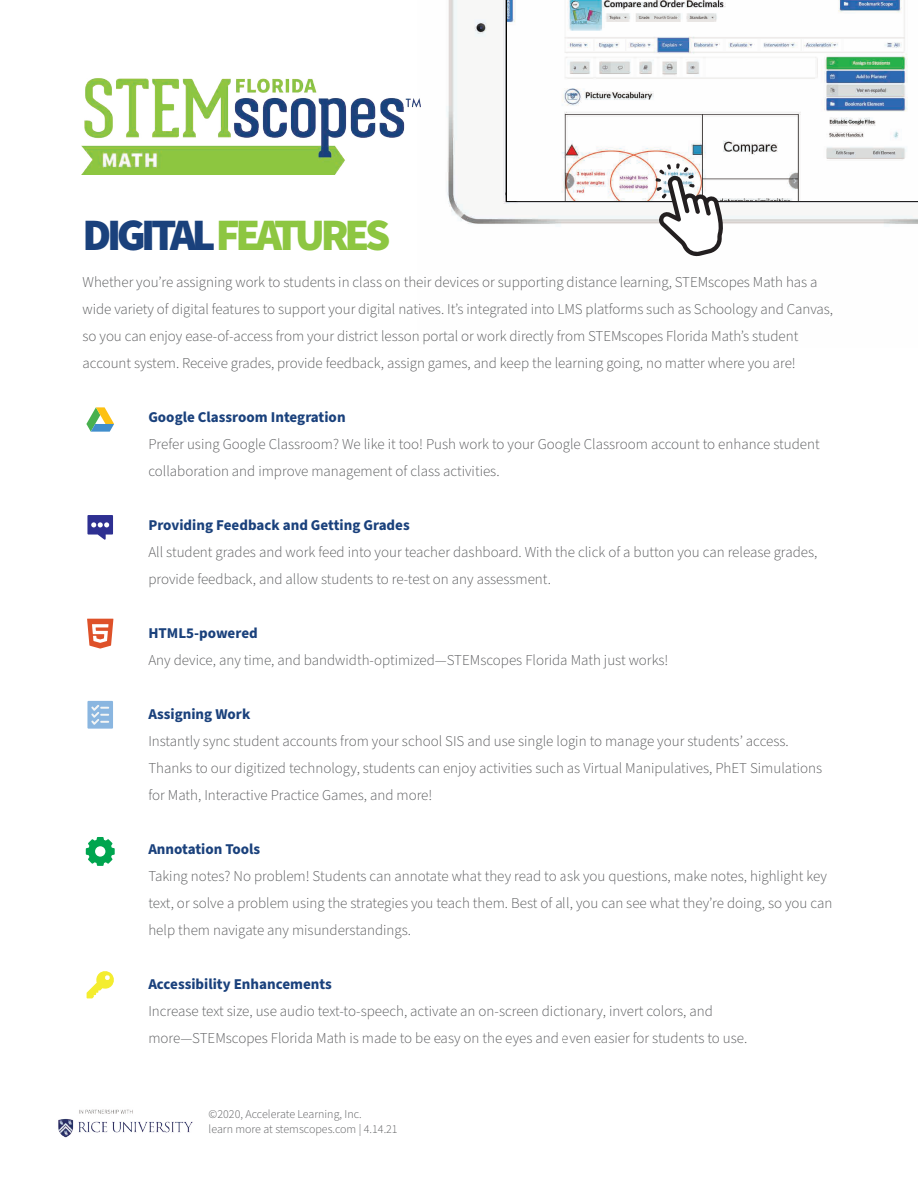
<style>
.page{position:relative;width:918px;height:1188px;background:#fff}
.page>*{position:absolute;margin:0;border:0;box-sizing:border-box;transform-origin:0 0}
.t1{font:900 45px "Source Sans Pro";letter-spacing:-.1em;color:#8dc641}
.t2{font:300 15px/27px "Source Sans Pro";color:#57585a}
.t3{font:700 15px "Source Sans Pro";color:#1a417c}
.t4{font:300 12px/15px "Source Sans Pro";color:#57585a}
.s1{color:#1a417c}
</style>
<div class="page">
<img style="left:420px;top:0;width:498px;height:224px">
<img style="left:58px;top:1109px;width:135px;height:29px">
<div style="left:87px;top:701px;width:26px;height:28px;background:#8ab6e0"></div>
<svg style="left:91px;top:705px;width:18px;height:20px"></svg>
<svg style="left:87px;top:619px;width:26px;height:30px"></svg>
<svg style="left:87px;top:971px;width:27px;height:27px"></svg>
<svg style="left:86px;top:837px;width:29px;height:29px"></svg>
<img style="left:507px;top:0;width:411px;height:201px">
<svg style="left:656px;top:163px;width:68px;height:94px"></svg>
<svg style="left:87px;top:515px;width:26px;height:25px"></svg>
<svg style="left:86px;top:407px;width:28px;height:25px"></svg>
<img style="left:82px;top:78px;width:338px;height:96px">
<h1 class="t1" style="left:83px;top:204px;width:309px"><span class="s1">DIGITAL</span> FEATURES</h1>
<p class="t2" style="left:83px;top:269px;width:752px">Whether you’re assigning work to students in class on their devices or supporting distance learning, STEMscopes Math has a wide variety of digital features to support your digital natives. It’s integrated into LMS platforms such as Schoology and Canvas, so you can enjoy ease-of-access from your district lesson portal or work directly from STEMscopes Florida Math’s student account system. Receive grades, provide feedback, assign games, and keep the learning going, no matter where you are!</p>
<p class="t3" style="left:148px;top:407px;width:199px">Google Classroom Integration</p>
<p class="t2" style="left:148px;top:431px;width:673px">Prefer using Google Classroom? We like it too! Push work to your Google Classroom account to enhance student collaboration and improve management of class activities.</p>
<p class="t3" style="left:148px;top:515px;width:263px">Providing Feedback and Getting Grades</p>
<p class="t2" style="left:148px;top:539px;width:671px">All student grades and work feed into your teacher dashboard. With the click of a button you can release grades, provide feedback, and allow students to re-test on any assessment.</p>
<p class="t3" style="left:148px;top:623px;width:111px">HTML5-powered</p>
<p class="t2" style="left:148px;top:647px;width:522px">Any device, any time, and bandwidth-optimized—STEMscopes Florida Math just works!</p>
<p class="t3" style="left:148px;top:704px;width:103px">Assigning Work</p>
<p class="t2" style="left:148px;top:728px;width:675px">Instantly sync student accounts from your school SIS and use single login to manage your students’ access.<br>Thanks to our digitized technology, students can enjoy activities such as Virtual Manipulatives, PhET Simulations for Math, Interactive Practice Games, and more!</p>
<p class="t3" style="left:148px;top:839px;width:113px">Annotation Tools</p>
<p class="t2" style="left:148px;top:863px;width:686px">Taking notes? No problem! Students can annotate what they read to ask you questions, make notes, highlight key text, or solve a problem using the strategies you teach them. Best of all, you can see what they’re doing, so you can help them navigate any misunderstandings.</p>
<p class="t3" style="left:148px;top:974px;width:185px">Accessibility Enhancements</p>
<p class="t2" style="left:148px;top:998px;width:601px">Increase text size, use audio text-to-speech, activate an on-screen dictionary, invert colors, and more—STEMscopes Florida Math is made to be easy on the eyes and even easier for students to use.</p>
<p class="t4" style="left:209px;top:1106px;width:191px">©2020, Accelerate Learning, Inc.<br>learn more at stemscopes.com | 4.14.21</p>
</div>
